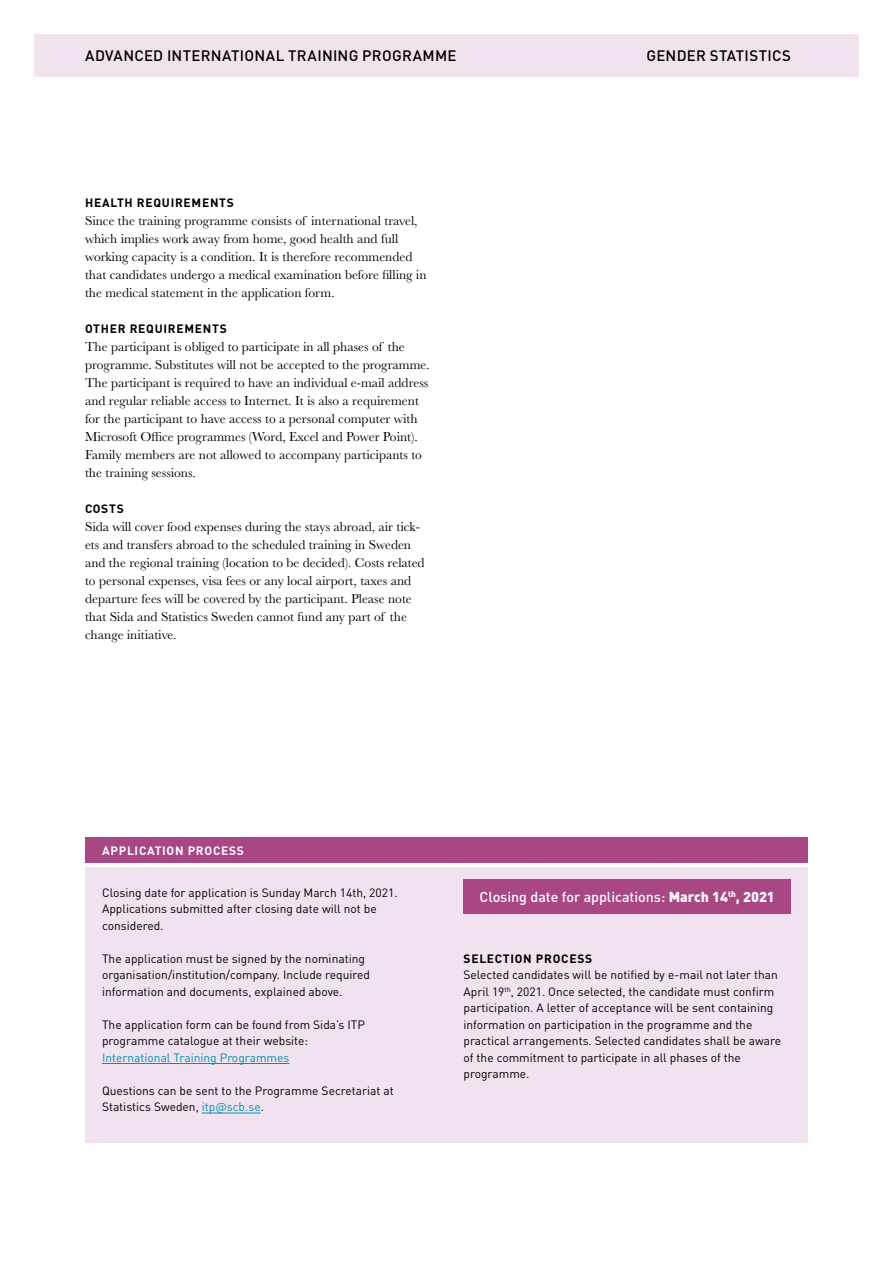
<style>
.page{position:relative;width:893px;height:1263px;background:#fff}
.page>*{position:absolute;margin:0;border:0;box-sizing:border-box;transform-origin:0 0}
.t1{font:500 15px "DIN Pro";letter-spacing:.02em;color:#000}
.t2{font:500 14.25px "DIN Pro";color:#fff}
.Brödtext{font:13.5px/18px "Baskerville MT Std";color:#000}
.Faktatext{font:12px/16.5px "DIN Pro";color:#000}
.UnderRubrik_2{font:700 12px "DIN Pro";letter-spacing:.06em;color:#000}
.Faktarubrik_neg{font:700 12px "DIN Pro";letter-spacing:.06em;color:#fff}
.s1{color:#0093af}
.s2{font-weight:900}
</style>
<div class="page">
<div style="left:34px;top:34px;width:825px;height:43px;background:#f1e2ef"></div>
<div style="left:85px;top:867px;width:723px;height:276px;background:#f1e2ef"></div>
<div style="left:85px;top:837px;width:723px;height:26px;background:#a94684"></div>
<hr style="left:102px;top:1063px;width:187px;height:1px;background:#0093af">
<hr style="left:202px;top:1113px;width:59px;height:1px;background:#0093af">
<div style="left:463px;top:880px;width:328px;height:34px;background:#a94684"></div>
<p class="t1" style="left:85px;top:45px;width:373px">ADVANCED INTERNATIONAL TRAINING PROGRAMME</p>
<p class="t1" style="left:646px;top:45px;width:146px">GENDER STATISTICS</p>
<h2 class="UnderRubrik_2" style="left:85px;top:194px;width:150px">HEALTH REQUIREMENTS</h2>
<p class="Brödtext" style="left:85px;top:211px;width:343px">Since the training programme consists of international travel, which implies work away from home, good health and full working capacity is a condition. It is therefore recommended that candidates undergo a medical examination before filling in the medical statement in the application form.</p>
<h2 class="UnderRubrik_2" style="left:85px;top:320px;width:143px">OTHER REQUIREMENTS</h2>
<p class="Brödtext" style="left:85px;top:337px;width:346px">The participant is obliged to participate in all phases of the programme. Substitutes will not be accepted to the programme.<br>The participant is required to have an individual e-mail address and regular reliable access to Internet. It is also a requirement for the participant to have access to a personal computer with Microsoft Office programmes (Word, Excel and Power Point).<br>Family members are not allowed to accompany participants to the training sessions.</p>
<h2 class="UnderRubrik_2" style="left:85px;top:500px;width:40px">COSTS</h2>
<p class="Brödtext" style="left:85px;top:517px;width:341px">Sida will cover food expenses during the stays abroad, air tick&shy;ets and transfers abroad to the scheduled training in Sweden and the regional training (location to be decided). Costs related to personal expenses, visa fees or any local airport, taxes and departure fees will be covered by the participant. Please note that Sida and Statistics Sweden cannot fund any part of the change initiative.</p>
<h2 class="Faktarubrik_neg" style="left:102px;top:842px;width:143px">APPLICATION PROCESS</h2>
<p class="Faktatext" style="left:102px;top:884px;width:297px">Closing date for application is Sunday March 14th, 2021.<br>Applications submitted after closing date will not be considered.</p>
<p class="Faktatext" style="left:102px;top:950px;width:270px">The application must be signed by the nominating organisation/institution/company. Include required information and documents, explained above.</p>
<p class="Faktatext" style="left:102px;top:1016px;width:265px">The application form can be found from Sida’s ITP programme catalogue at their website:<br><span class="s1">International Training Programmes</span></p>
<p class="Faktatext" style="left:102px;top:1082px;width:293px">Questions can be sent to the Programme Secretariat at<br>Statistics Sweden, <span class="s1">itp@scb.se</span>.</p>
<p class="t2" style="left:480px;top:887px;width:297px">Closing date for applications: <span class="s2">March 14</span><sup>th</sup><span class="s2">, 2021</span></p>
<h2 class="UnderRubrik_2" style="left:464px;top:950px;width:130px">SELECTION PROCESS</h2>
<p class="Faktatext" style="left:463px;top:966px;width:319px">Selected candidates will be notified by e-mail not later than April 19<sup>th</sup>, 2021. Once selected, the candidate must confirm participation. A letter of acceptance will be sent containing information on participation in the programme and the practical arrangements. Selected candidates shall be aware of the commitment to participate in all phases of the programme.</p>
</div>
